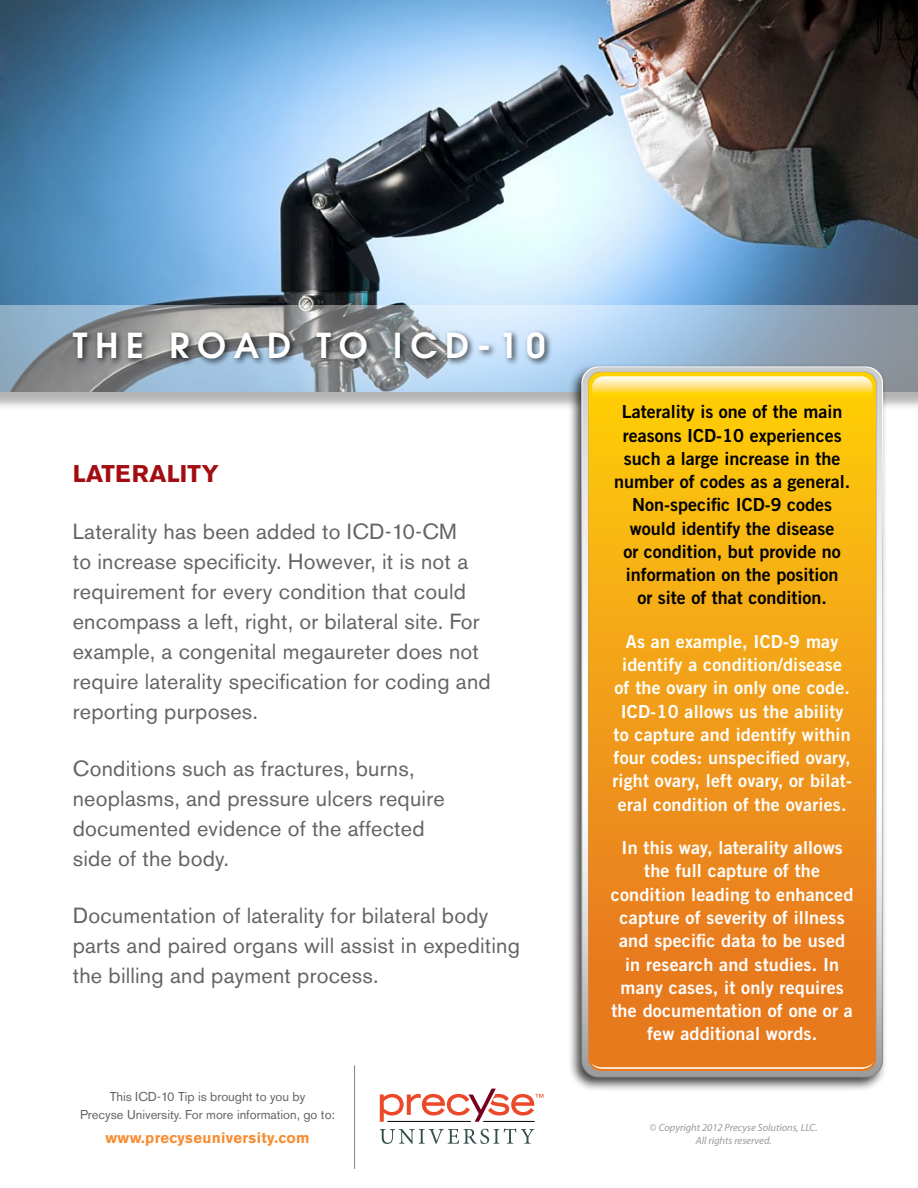
<style>
.page{position:relative;width:918px;height:1188px;background:#fff}
.page>*{position:absolute;margin:0;border:0;box-sizing:border-box;transform-origin:0 0}
.t1{font:600 34.5px "Avant Garde";letter-spacing:.225em;color:#fff}
.t2{font:700 24px "Akzidenz Grotesk BQ";letter-spacing:.015em;color:#a30d11}
.t3{font:21.75px/30px "Akzidenz Grotesk BQ";letter-spacing:.01em;color:#636466}
.t4{font:18px/23.2px "Trade Gothic Bold Two";letter-spacing:.01em;color:#fff;text-align:center}
.t5{font:18px/23.2px "Trade Gothic Bold Two";color:#000;text-align:center}
.t6{font:700 15px "Akzidenz Grotesk BQ";letter-spacing:.02em;color:#f78d33}
.t7{font:12.75px/18px "Akzidenz Grotesk BQ";color:#636466;text-align:center}
.t8{font:italic 10.5px/12.6px "Myriad Pro";color:#808080;text-align:center}
</style>
<div class="page">
<img style="left:0;top:0;width:918px;height:305px">
<div style="left:0;top:308px;width:918px;height:102px;background:#000;opacity:.75"></div>
<svg style="left:0;top:305px;width:918px;height:87px;background:#9eb2c4"></svg>
<div style="left:69px;top:329px;width:484px;height:38px;background:#000;opacity:.75"></div>
<div style="left:567px;top:362px;width:321px;height:730px;background:#000;opacity:.75"></div>
<svg style="left:582px;top:367px;width:300px;height:710px"></svg>
<svg style="left:588px;top:372px;width:288px;height:699px;background:#f09b18"></svg>
<svg style="left:592px;top:376px;width:280px;height:42px;background:#ffd73b"></svg>
<svg style="left:591px;top:1063px;width:282px;height:6px;background:#ed9c58"></svg>
<hr style="left:354px;top:1066px;width:1px;height:103px;background:#000">
<svg style="left:380px;top:1129px;width:154px;height:15px"></svg>
<svg style="left:380px;top:1089px;width:163px;height:33px"></svg>
<h1 class="t1" style="left:73px;top:323px;width:474px">THE ROAD TO ICD-10</h1>
<p class="t2" style="left:73px;top:460px;width:147px">Laterality</p>
<p class="t3" style="left:73px;top:517px;width:420px">Laterality has been added to ICD-10-CM<br>to increase specificity. However, it is not a requirement for every condition that could encompass a left, right, or bilateral site. For example, a congenital megaureter does not require laterality specification for coding and reporting purposes.</p>
<p class="t3" style="left:73px;top:754px;width:373px">Conditions such as fractures, burns, neoplasms, and pressure ulcers require documented evidence of the affected side of the body.</p>
<p class="t3" style="left:73px;top:901px;width:449px">Documentation of laterality for bilateral body parts and paired organs will assist in expediting the billing and payment process.</p>
<p class="t5" style="left:614px;top:400px;width:237px">Laterality is one of the main reasons ICD-10 experiences such a large increase in the number of codes as a general.<br>Non-specific ICD-9 codes would identify the disease<br>or condition, but provide no information on the position<br>or site of that condition.</p>
<p class="t4" style="left:612px;top:630px;width:241px">As an example, ICD-9 may identify a condition/disease<br>of the ovary in only one code.<br>ICD-10 allows us the ability to capture and identify within four codes: unspecified ovary, right ovary, left ovary, or bilat&shy;eral condition of the ovaries.</p>
<p class="t4" style="left:611px;top:836px;width:244px">In this way, laterality allows the full capture of the condition leading to enhanced capture of severity of illness and specific data to be used in research and studies. In many cases, it only requires the documentation of one or a few additional words.</p>
<p class="t7" style="left:80px;top:1087px;width:257px">This ICD-10 Tip is brought to you by<br>Precyse University. For more information, go to:</p>
<p class="t6" style="left:105px;top:1129px;width:206px">www.precyseuniversity.com</p>
<p class="t8" style="left:650px;top:1121px;width:169px">© Copyright 2012 Precyse Solutions, LLC.<br>All rights reserved.</p>
</div>
